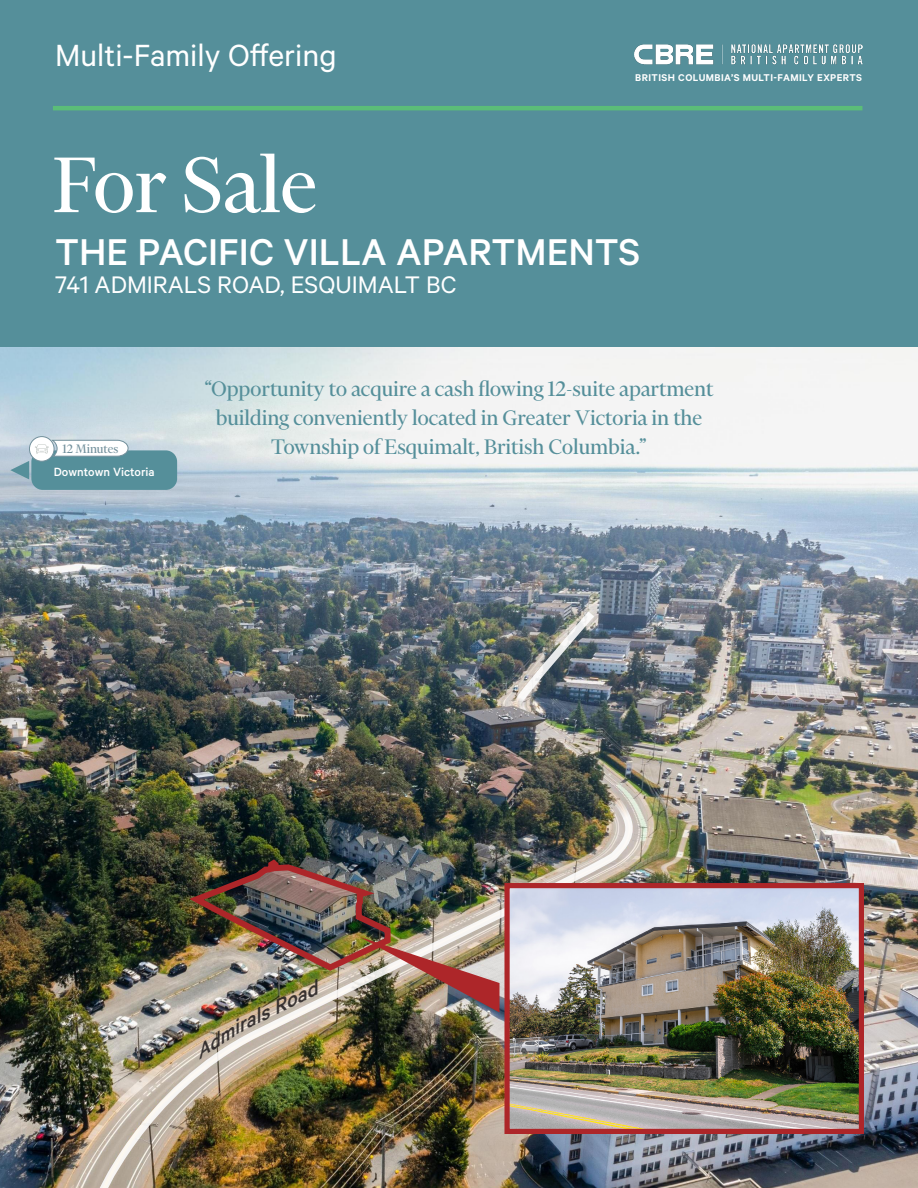
<style>
.page{position:relative;width:918px;height:1188px;background:#fff}
.page>*{position:absolute;margin:0;border:0;box-sizing:border-box;transform-origin:0 0}
.Just_Sold_For_Sale_Firm_Deal_Friday{font:90px "Financier Display";color:#fff}
.t1{font:500 42px "Calibre";color:#fff}
.t2{font:34.5px "Calibre";color:#fff}
.t3{font:27px "Calibre";color:#fff}
.t4{font:24px/28.8px "Financier Display";color:#558f9a;text-align:center}
.t5{font:italic 500 21.6px "Calibre";color:#231f20;scale:1.11 1}
.t6{font:13.95px "Financier Display";color:#72909c}
.t7{font:500 13.35px "Calibre";color:#fff}
.t8{font:600 11.1px "Calibre";letter-spacing:.04em;color:#fff}
.s1{font-size:21.45px}
</style>
<div class="page">
<div style="left:0;top:0;width:918px;height:348px;background:#558f9a"></div>
<img style="left:0;top:348px;width:918px;height:840px">
<hr style="left:53px;top:106px;width:809px;height:4px;background:#5bbd78">
<img style="left:635px;top:44px;width:227px;height:21px">
<img style="left:90px;top:787px;width:546px;height:401px">
<img style="left:512px;top:610px;width:84px;height:136px">
<svg style="left:10px;top:461px;width:19px;height:18px"></svg>
<div style="left:31px;top:450px;width:146px;height:40px;background:#558f9a;border-radius:11px"></div>
<svg style="left:29px;top:437px;width:25px;height:24px"></svg>
<div style="left:29px;top:436px;width:25px;height:25px;border:1px solid #72909c;border-radius:50%"></div>
<svg style="left:35px;top:440px;width:94px;height:17px"></svg>
<img style="left:510px;top:889px;width:348px;height:239px">
<div style="left:504px;top:883px;width:360px;height:251px;border:5px solid #ad2629"></div>
<img style="left:191px;top:856px;width:309px;height:204px">
<p class="t2" style="left:55px;top:35px;width:283px">Multi-Family Offering</p>
<p class="t8" style="left:635px;top:71px;width:228px">BRITISH COLUMBIA’S MULTI-FAMILY EXPERTS</p>
<p class="Just_Sold_For_Sale_Firm_Deal_Friday" style="left:53px;top:138px;width:266px">For Sale</p>
<p class="t1" style="left:55px;top:228px;width:587px">THE PACIFIC VILLA APARTMENTS</p>
<p class="t3" style="left:55px;top:268px;width:403px">741 ADMIRALS ROAD, ESQUIMALT BC</p>
<p class="t6" style="left:62px;top:441px;width:57px">12 Minutes</p>
<p class="t7" style="left:54px;top:464px;width:103px">Downtown Victoria</p>
<p class="t4" style="left:204px;top:375px;width:511px">“Opportunity to acquire a cash flowing 12-suite apartment building conveniently located in Greater Victoria in the<br>Township of Esquimalt, British Columbia.”</p>
<p class="t5" style="left:248px;top:1006px;width:64px;rotate:-26deg"><span class="s1">ls</span> Road</p>
</div>
